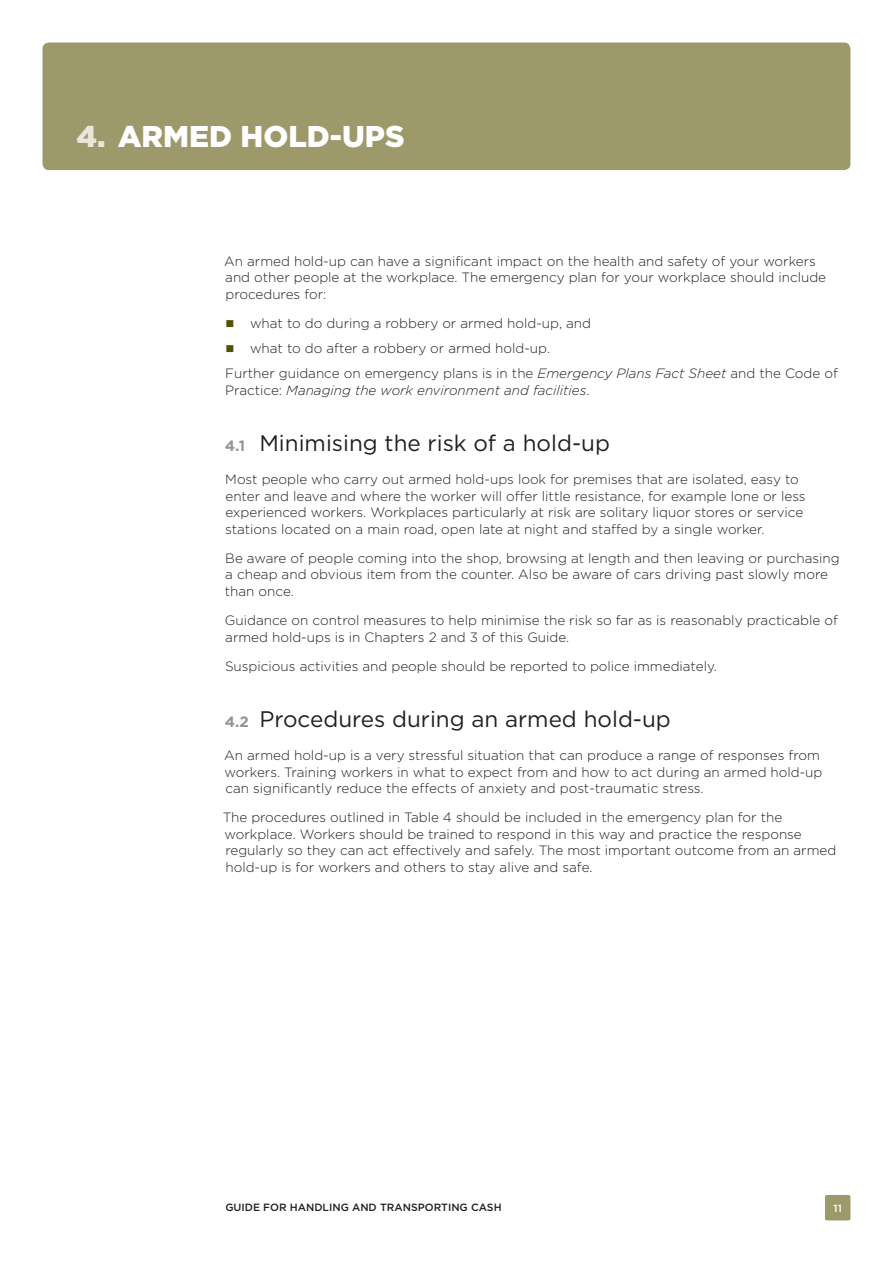
<style>
.page{position:relative;width:893px;height:1263px;background:#fff}
.page>*{position:absolute;margin:0;border:0;box-sizing:border-box;transform-origin:0 0}
.Header_1{font:900 30px "Gotham";color:#fff}
.Header_2{font:22.5px "Gotham";color:#231f20}
.Body_copy{font:300 13.5px/16.5px "Gotham";color:#231f20}
.Body_copy-2{font:italic 300 13.5px/16.5px "Gotham";color:#231f20}
.t1{font:500 10.5px "Gotham";color:#231f20}
.t2{font:500 10.5px "Gotham";color:#fff}
.s1{color:#e8e7d9}
.s2{font-style:normal}
.s3{font-weight:700;font-size:15px;color:#939598}
</style>
<div class="page">
<div style="left:43px;top:43px;width:807px;height:127px;background:#9e996a;border-radius:6px"></div>
<div style="left:825px;top:1195px;width:25px;height:25px;background:#9e996a;border-radius:2px"></div>
<h1 class="Header_1" style="left:77px;top:119px;width:330px"><span class="s1">4.</span> ARMED HOLD-UPS</h1>
<p class="Body_copy" style="left:224px;top:253px;width:603px">An armed hold-up can have a significant impact on the health and safety of your workers and other people at the workplace. The emergency plan for your workplace should include procedures for:</p>
<p class="Body_copy" style="left:250px;top:315px;width:343px">what to do during a robbery or armed hold-up, and</p>
<p class="Body_copy" style="left:250px;top:340px;width:302px">what to do after a robbery or armed hold-up.</p>
<p class="Body_copy-2" style="left:225px;top:365px;width:614px"><span class="s2">Further guidance on emergency plans is in the</span> Emergency Plans Fact Sheet <span class="s2">and the Code of<br>Practice:</span> Managing the work environment and facilities<span class="s2">.</span></p>
<h2 class="Header_2" style="left:225px;top:429px;width:387px"><span class="s3">4.1</span> Minimising the risk of a hold-up</h2>
<p class="Body_copy" style="left:225px;top:471px;width:582px">Most people who carry out armed hold-ups look for premises that are isolated, easy to enter and leave and where the worker will offer little resistance, for example lone or less experienced workers. Workplaces particularly at risk are solitary liquor stores or service stations located on a main road, open late at night and staffed by a single worker.</p>
<p class="Body_copy" style="left:225px;top:550px;width:616px">Be aware of people coming into the shop, browsing at length and then leaving or purchasing a cheap and obvious item from the counter. Also be aware of cars driving past slowly more than once.</p>
<p class="Body_copy" style="left:225px;top:612px;width:615px">Guidance on control measures to help minimise the risk so far as is reasonably practicable of armed hold-ups is in Chapters 2 and 3 of this Guide.</p>
<p class="Body_copy" style="left:225px;top:658px;width:493px">Suspicious activities and people should be reported to police immediately.</p>
<h2 class="Header_2" style="left:225px;top:705px;width:448px"><span class="s3">4.2</span> Procedures during an armed hold-up</h2>
<p class="Body_copy" style="left:224px;top:747px;width:600px">An armed hold-up is a very stressful situation that can produce a range of responses from workers. Training workers in what to expect from and how to act during an armed hold-up can significantly reduce the effects of anxiety and post-traumatic stress.</p>
<p class="Body_copy" style="left:223px;top:809px;width:615px">The procedures outlined in Table 4 should be included in the emergency plan for the workplace. Workers should be trained to respond in this way and practice the response regularly so they can act effectively and safely. The most important outcome from an armed hold-up is for workers and others to stay alive and safe.</p>
<p class="t1" style="left:225px;top:1201px;width:278px">GUIDE FOR HANDLING AND TRANSPORTING CASH</p>
<p class="t2" style="left:833px;top:1202px;width:10px">11</p>
</div>
